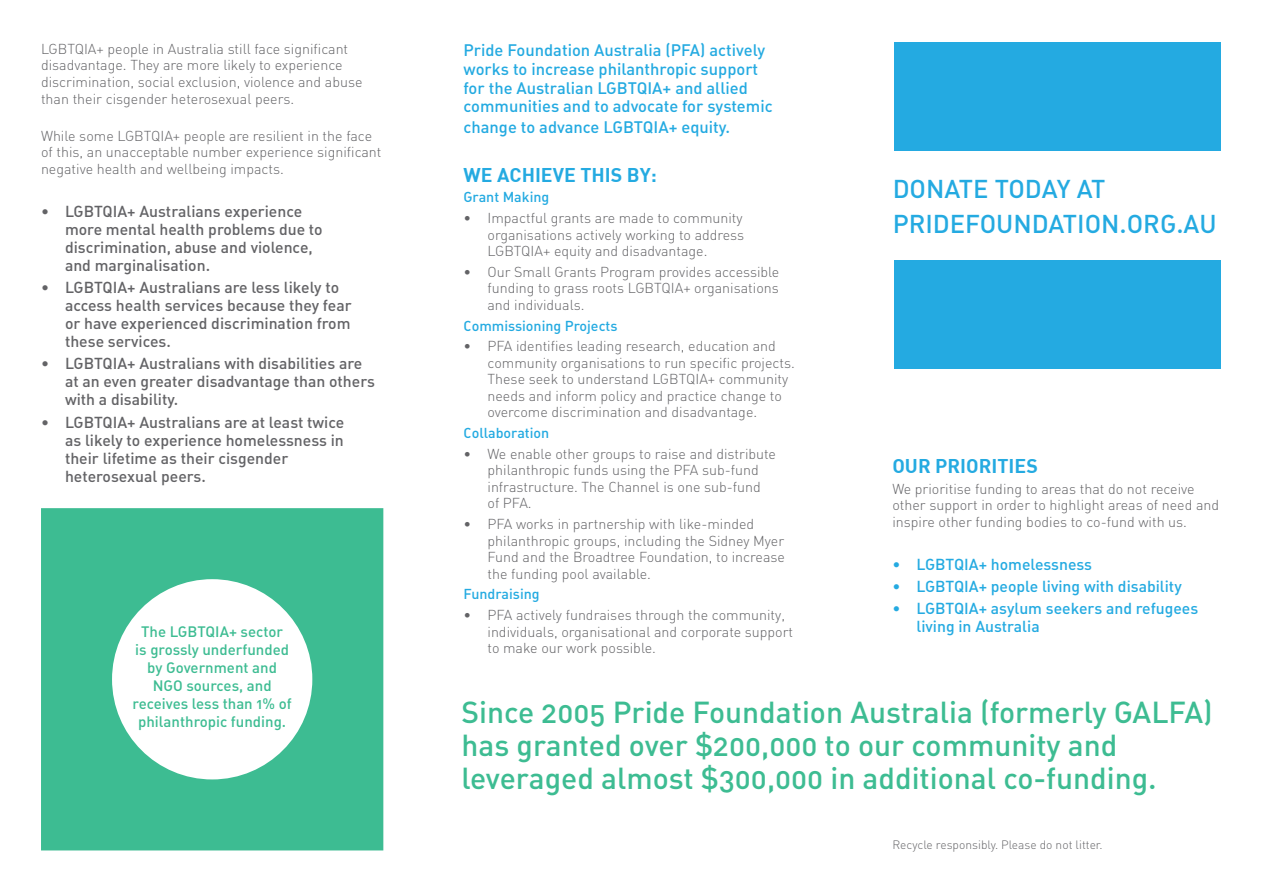
<style>
.page{position:relative;width:1263px;height:893px;background:#fff}
.page>*{position:absolute;margin:0;border:0;box-sizing:border-box;transform-origin:0 0}
.t1{font:30px/33px "DIN Medium Alternate";color:#3dbc92}
.t2{font:25.5px "DIN Medium Alternate";color:#24aae1}
.t3{font:19.5px "DIN Bold";color:#24aae1}
.t4{font:16.5px/18.8px "DIN Medium Alternate";color:#24aae1}
.t5{font:15.75px/18px "DIN Medium Alternate";color:#636366}
.t6{font:15.75px/18px "DIN Medium Alternate";color:#24aae1}
.t7{font:15px/18px "DIN Medium Alternate";color:#3dbc92;text-align:center}
.t8{font:14.25px/16.5px "DIN Light Alternate";color:#636366}
.t9{font:14.25px "DIN Medium Alternate";color:#24aae1}
.t10{font:12px "DIN Light Alternate";color:#636366}
</style>
<div class="page">
<div style="left:894px;top:43px;width:327px;height:108px;background:#24aae1"></div>
<div style="left:894px;top:260px;width:327px;height:109px;background:#24aae1"></div>
<svg style="left:41px;top:508px;width:342px;height:342px;fill:#3dbc92"></svg>
<p class="t8" style="left:41px;top:40px;width:323px">LGBTQIA+ people in Australia still face significant disadvantage. They are more likely to experience discrimination, social exclusion, violence and abuse than their cisgender heterosexual peers.</p>
<p class="t8" style="left:41px;top:127px;width:342px">While some LGBTQIA+ people are resilient in the face of this, an unacceptable number experience significant negative health and wellbeing impacts.</p>
<p class="t5" style="left:65px;top:202px;width:259px;text-indent:-24px">• LGBTQIA+ Australians experience more mental health problems due to discrimination, abuse and violence, and marginalisation.</p>
<p class="t5" style="left:65px;top:278px;width:288px;text-indent:-24px">• LGBTQIA+ Australians are less likely to access health services because they fear or have experienced discrimination from these services.</p>
<p class="t5" style="left:65px;top:354px;width:311px;text-indent:-24px">• LGBTQIA+ Australians with disabilities are at an even greater disadvantage than others with a disability.</p>
<p class="t5" style="left:65px;top:412px;width:281px;text-indent:-24px">• LGBTQIA+ Australians are at least twice as likely to experience homelessness in their lifetime as their cisgender heterosexual peers.</p>
<p class="t7" style="left:133px;top:622px;width:161px">The LGBTQIA+ sector<br>is grossly underfunded by Government and<br>NGO sources, and receives less than 1% of philanthropic funding.</p>
<p class="t4" style="left:463px;top:40px;width:311px">Pride Foundation Australia (PFA) actively works to increase philanthropic support for the Australian LGBTQIA+ and allied communities and to advocate for systemic</p>
<p class="t4" style="left:463px;top:118px;width:268px">change to advance LGBTQIA+ equity.</p>
<p class="t3" style="left:463px;top:162px;width:195px">WE ACHIEVE THIS BY:</p>
<p class="t9" style="left:463px;top:188px;width:87px">Grant Making</p>
<p class="t8" style="left:487px;top:209px;width:258px;text-align:justify;text-indent:-24px">• Impactful grants are made to community organisations actively working to address LGBTQIA+ equity and disadvantage.</p>
<p class="t8" style="left:487px;top:263px;width:293px;text-align:justify;text-indent:-24px">• Our Small Grants Program provides accessible funding to grass roots LGBTQIA+ organisations and individuals.</p>
<p class="t9" style="left:463px;top:316px;width:156px">Commissioning Projects</p>
<p class="t8" style="left:487px;top:338px;width:309px;text-indent:-24px">• PFA identifies leading research, education and community organisations to run specific projects.<br>These seek to understand LGBTQIA+ community needs and inform policy and practice change to overcome discrimination and disadvantage.</p>
<p class="t9" style="left:463px;top:424px;width:87px">Collaboration</p>
<p class="t8" style="left:487px;top:445px;width:290px;text-indent:-24px">• We enable other groups to raise and distribute philanthropic funds using the PFA sub-fund infrastructure. The Channel is one sub-fund of PFA.</p>
<p class="t8" style="left:487px;top:515px;width:299px;text-indent:-24px">• PFA works in partnership with like-minded philanthropic groups, including the Sidney Myer Fund and the Broadtree Foundation, to increase the funding pool available.</p>
<p class="t9" style="left:463px;top:585px;width:78px">Fundraising</p>
<p class="t8" style="left:487px;top:607px;width:307px;text-indent:-24px">• PFA actively fundraises through the community, individuals, organisational and corporate support to make our work possible.</p>
<p class="t2" style="left:893px;top:172px;width:214px">DONATE TODAY AT</p>
<p class="t2" style="left:893px;top:207px;width:326px">PRIDEFOUNDATION.ORG.AU</p>
<p class="t3" style="left:892px;top:453px;width:147px">OUR PRIORITIES</p>
<p class="t8" style="left:892px;top:480px;width:328px">We prioritise funding to areas that do not receive other support in order to highlight areas of need and inspire other funding bodies to co-fund with us.</p>
<p class="t6" style="left:892px;top:555px;width:201px">• LGBTQIA+ homelessness</p>
<p class="t6" style="left:892px;top:577px;width:291px">• LGBTQIA+ people living with disability</p>
<p class="t6" style="left:916px;top:599px;width:283px;text-indent:-24px">• LGBTQIA+ asylum seekers and refugees living in Australia</p>
<p class="t1" style="left:461px;top:695px;width:753px">Since 2005 Pride Foundation Australia (formerly GALFA) has granted over $200,000 to our community and leveraged almost $300,000 in additional co-funding.</p>
<p class="t10" style="left:892px;top:838px;width:212px">Recycle responsibly. Please do not litter.</p>
</div>
